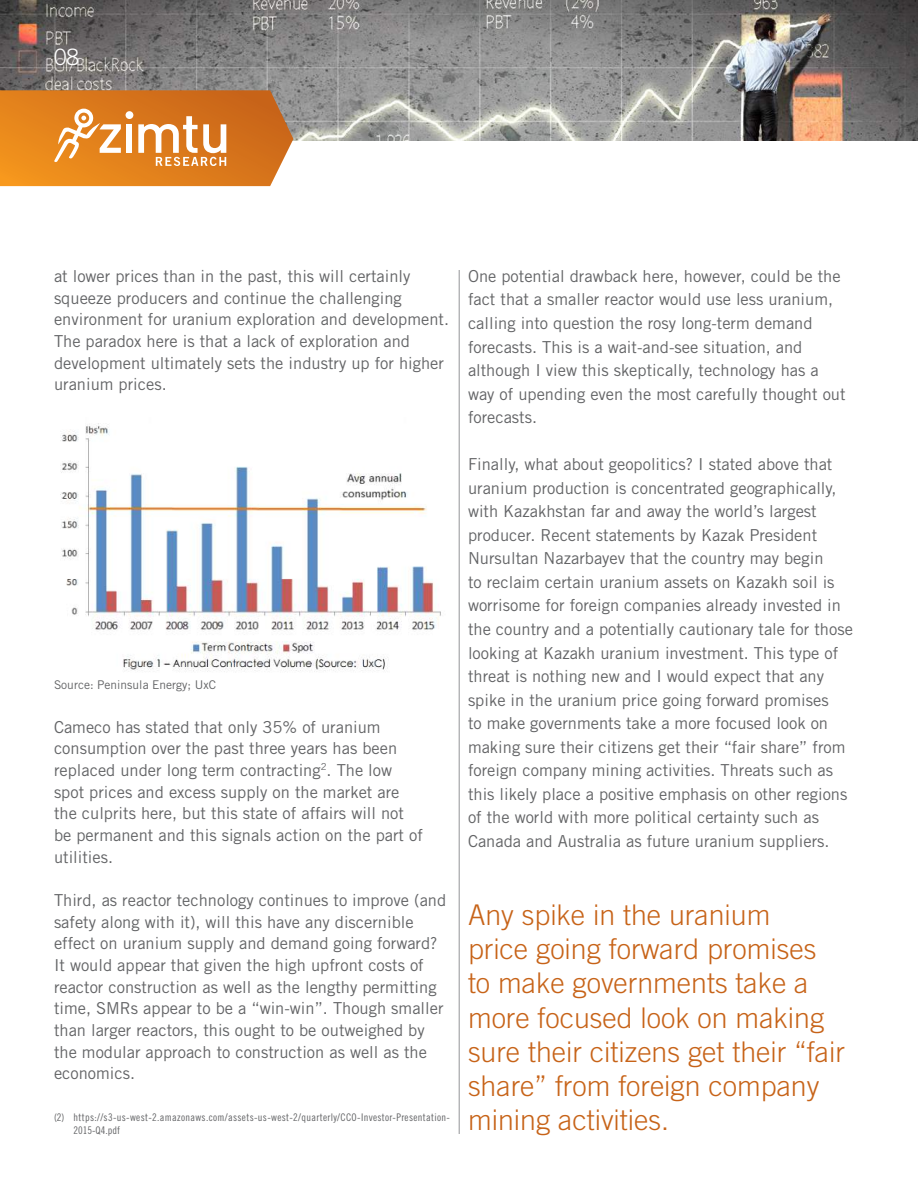
<style>
.page{position:relative;width:918px;height:1188px;background:#fff}
.page>*{position:absolute;margin:0;border:0;box-sizing:border-box;transform-origin:0 0}
.t1{font:300 28.5px/34.2px "Trade Gothic LT Std";color:#c76318}
.t2{font:300 22.5px "Trade Gothic LT Std";color:#fff}
.t3{font:16.5px/23.5px "Trade Gothic LT Std";color:#636466}
.t4{font:12px "Trade Gothic LT Std";color:#636466}
.t5{font:10.5px/12.6px "Trade Gothic LT Std Cn 18";letter-spacing:.03em;color:#636466}
</style>
<div class="page">
<img style="left:0;top:0;width:918px;height:141px">
<svg style="left:0;top:90px;width:293px;height:96px;background:#de8a37"></svg>
<img style="left:60px;top:423px;width:381px;height:249px">
<hr style="left:459px;top:270px;width:1px;height:864px;background:#939598">
<h2 class="t2" style="left:54px;top:44px;width:27px">08</h2>
<p class="t3" style="left:54px;top:265px;width:397px;line-height:21.6px">at lower prices than in the past, this will certainly squeeze producers and continue the challenging environment for uranium exploration and development.<br>The paradox here is that a lack of exploration and development ultimately sets the industry up for higher uranium prices.</p>
<p class="t4" style="left:54px;top:678px;width:164px">Source: Peninsula Energy; UxC</p>
<p class="t3" style="left:54px;top:716px;width:370px;line-height:21.6px">Cameco has stated that only 35% of uranium consumption over the past three years has been replaced under long term contracting<sup>2</sup>. The low spot prices and excess supply on the market are the culprits here, but this state of affairs will not be permanent and this signals action on the part of utilities.</p>
<p class="t3" style="left:54px;top:889px;width:394px;line-height:21.6px">Third, as reactor technology continues to improve (and safety along with it), will this have any discernible effect on uranium supply and demand going forward?<br>It would appear that given the high upfront costs of reactor construction as well as the lengthy permitting time, SMRs appear to be a “win-win”. Though smaller than larger reactors, this ought to be outweighed by the modular approach to construction as well as the economics.</p>
<p class="t5" style="left:73px;top:1111px;width:378px;text-indent:-19px">(2) https://s3-us-west-2.amazonaws.com/assets-us-west-2/quarterly/CCO-Investor-Presentation-<br>2015-Q4.pdf</p>
<p class="t3" style="left:468px;top:264px;width:379px">One potential drawback here, however, could be the fact that a smaller reactor would use less uranium, calling into question the rosy long-term demand forecasts. This is a wait-and-see situation, and although I view this skeptically, technology has a way of upending even the most carefully thought out forecasts.</p>
<p class="t3" style="left:468px;top:452px;width:386px">Finally, what about geopolitics? I stated above that uranium production is concentrated geographically, with Kazakhstan far and away the world’s largest producer. Recent statements by Kazak President Nursultan Nazarbayev that the country may begin<br>to reclaim certain uranium assets on Kazakh soil is worrisome for foreign companies already invested in the country and a potentially cautionary tale for those looking at Kazakh uranium investment. This type of threat is nothing new and I would expect that any spike in the uranium price going forward promises<br>to make governments take a more focused look on making sure their citizens get their “fair share” from foreign company mining activities. Threats such as this likely place a positive emphasis on other regions of the world with more political certainty such as Canada and Australia as future uranium suppliers.</p>
<h1 class="t1" style="left:468px;top:897px;width:378px">Any spike in the uranium<br>price going forward promises to make governments take a more focused look on making sure their citizens get their “fair share” from foreign company mining activities.</h1>
</div>
